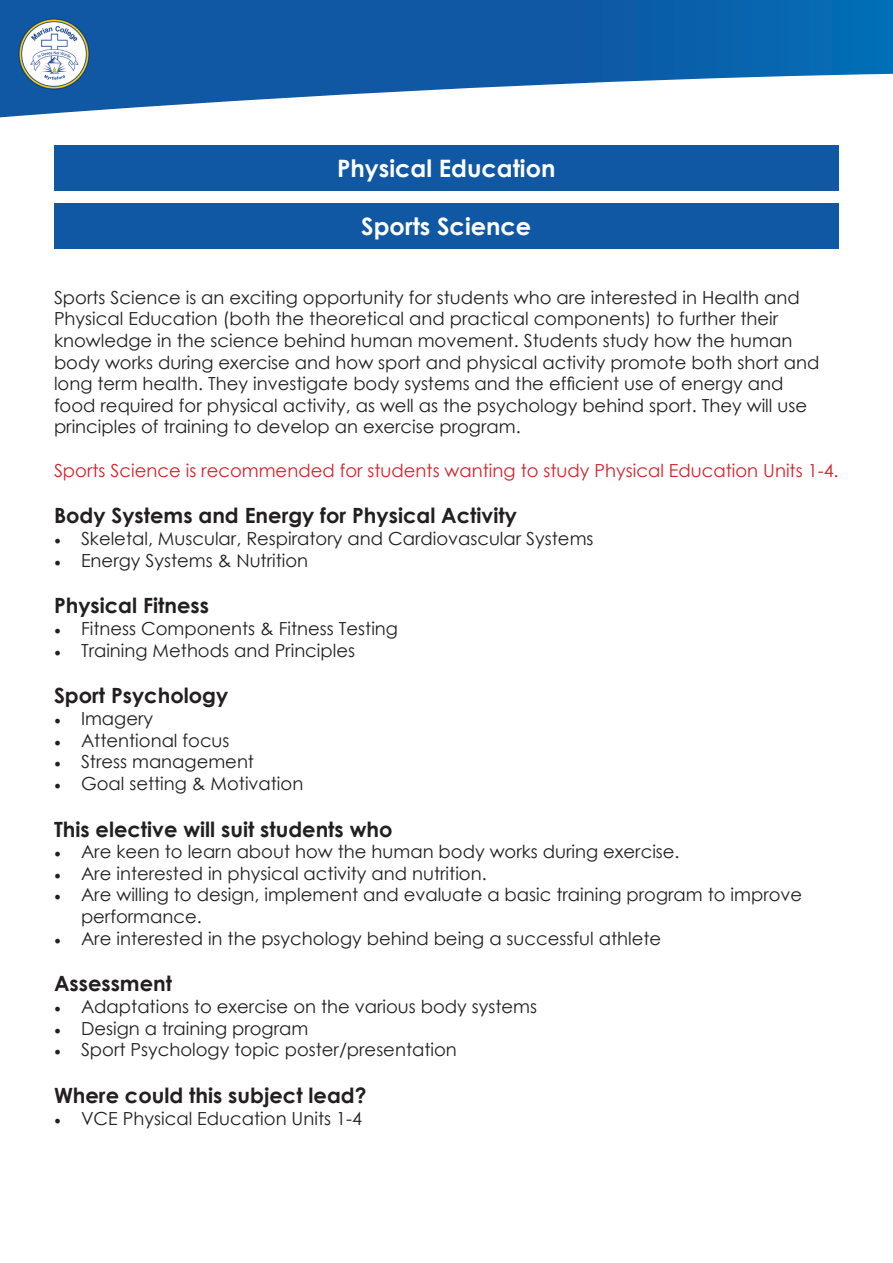
<style>
.page{position:relative;width:893px;height:1263px;background:#fff}
.page>*{position:absolute;margin:0;border:0;box-sizing:border-box;transform-origin:0 0}
.t1{font:700 24px "Century Gothic";color:#fff}
.t2{font:700 21px "Century Gothic";color:#231f20}
.t3{font:18px/21.6px "Century Gothic";color:#231f20}
.t4{font:18px "Century Gothic";color:#d1232a}
.s1{font-family:"Minion Pro"}
</style>
<div class="page">
<svg style="left:0;top:0;width:893px;height:118px"></svg>
<img style="left:17px;top:17px;width:74px;height:74px">
<div style="left:54px;top:203px;width:785px;height:46px;background:#1057a4"></div>
<div style="left:54px;top:146px;width:785px;height:45px;background:#1057a4"></div>
<p class="t1" style="left:337px;top:150px;width:220px">Physical Education</p>
<p class="t1" style="left:361px;top:208px;width:171px">Sports Science</p>
<p class="t3" style="left:54px;top:286px;width:767px">Sports Science is an exciting opportunity for students who are interested in Health and Physical Education (both the theoretical and practical components) to further their knowledge in the science behind human movement. Students study how the human body works during exercise and how sport and physical activity promote both short and long term health. They investigate body systems and the efficient use of energy and food required for physical activity, as well as the psychology behind sport. They will use principles of training to develop an exercise program.</p>
<p class="t4" style="left:54px;top:457px;width:786px">Sports Science is recommended for students wanting to study Physical Education Units 1-4.</p>
<p class="t2" style="left:54px;top:500px;width:464px">Body Systems and Energy for Physical Activity</p>
<p class="t3" style="left:54px;top:527px;width:541px"><span class="s1">•</span> Skeletal, Muscular, Respiratory and Cardiovascular Systems</p>
<p class="t3" style="left:54px;top:549px;width:256px"><span class="s1">•</span> Energy Systems &amp; Nutrition</p>
<p class="t2" style="left:54px;top:590px;width:156px">Physical Fitness</p>
<p class="t3" style="left:54px;top:617px;width:345px"><span class="s1">•</span> Fitness Components &amp; Fitness Testing</p>
<p class="t3" style="left:54px;top:639px;width:303px"><span class="s1">•</span> Training Methods and Principles</p>
<p class="t2" style="left:54px;top:680px;width:176px">Sport Psychology</p>
<p class="t3" style="left:54px;top:707px;width:101px"><span class="s1">•</span> Imagery</p>
<p class="t3" style="left:54px;top:729px;width:177px"><span class="s1">•</span> Attentional focus</p>
<p class="t3" style="left:54px;top:750px;width:202px"><span class="s1">•</span> Stress management</p>
<p class="t3" style="left:54px;top:772px;width:251px"><span class="s1">•</span> Goal setting &amp; Motivation</p>
<p class="t2" style="left:54px;top:813px;width:340px">This elective will suit students who</p>
<p class="t3" style="left:54px;top:840px;width:627px"><span class="s1">•</span> Are keen to learn about how the human body works during exercise.</p>
<p class="t3" style="left:54px;top:862px;width:434px"><span class="s1">•</span> Are interested in physical activity and nutrition.</p>
<p class="t3" style="left:81px;top:884px;width:723px;text-indent:-27px"><span class="s1">•</span> Are willing to design, implement and evaluate a basic training program to improve performance.</p>
<p class="t3" style="left:54px;top:927px;width:609px"><span class="s1">•</span> Are interested in the psychology behind being a successful athlete</p>
<p class="t2" style="left:54px;top:968px;width:120px">Assessment</p>
<p class="t3" style="left:54px;top:995px;width:485px"><span class="s1">•</span> Adaptations to exercise on the various body systems</p>
<p class="t3" style="left:54px;top:1017px;width:256px"><span class="s1">•</span> Design a training program</p>
<p class="t3" style="left:54px;top:1038px;width:404px"><span class="s1">•</span> Sport Psychology topic poster/presentation</p>
<p class="t2" style="left:54px;top:1079px;width:314px">Where could this subject lead?</p>
<p class="t3" style="left:54px;top:1107px;width:309px"><span class="s1">•</span> VCE Physical Education Units 1-4</p>
</div>
